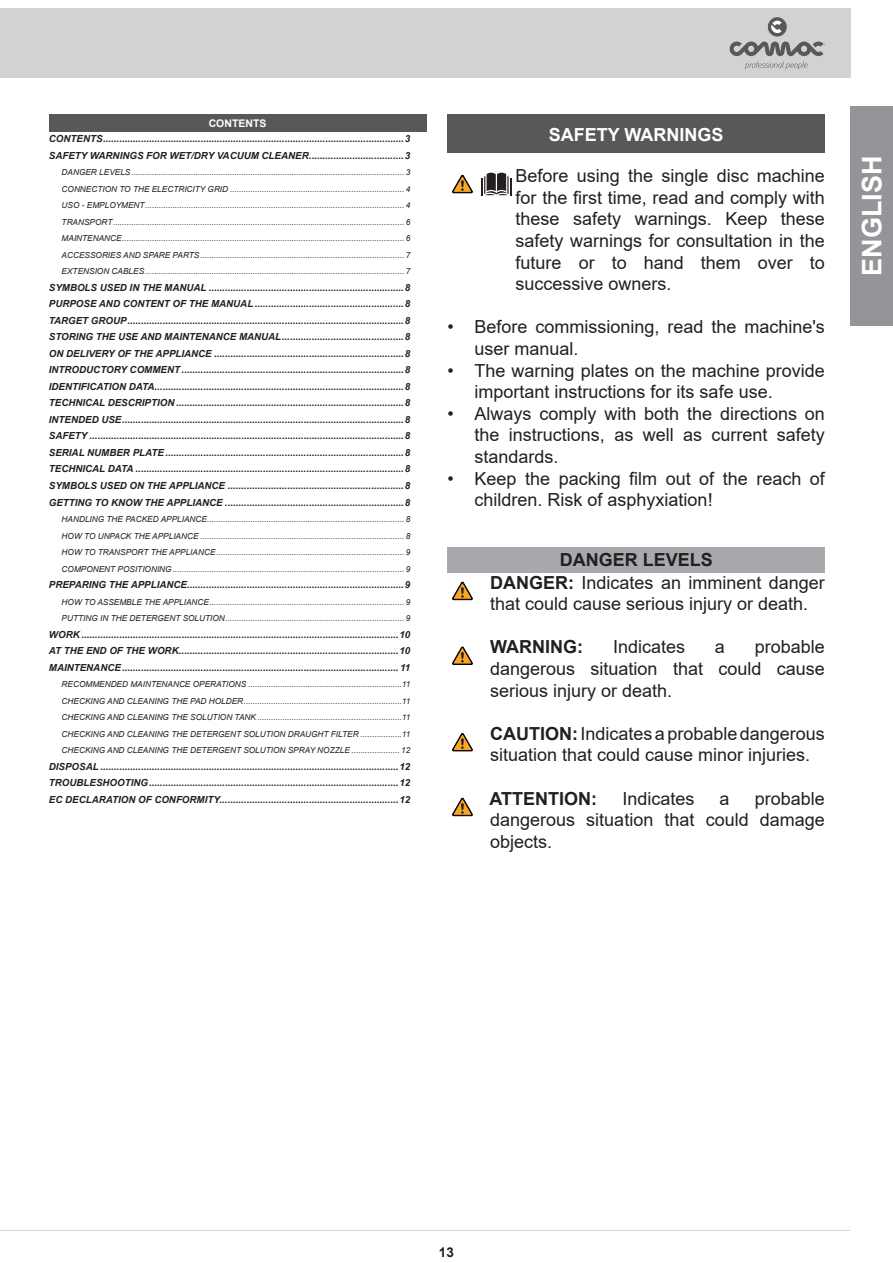
<style>
.page{position:relative;width:893px;height:1263px;background:#fff}
.page>*{position:absolute;margin:0;border:0;box-sizing:border-box;transform-origin:0 0}
.t1{font:700 27px "Arial";color:#fff}
.t2{font:18px/21.6px "Arial";color:#231f20}
.Titoli_paragrafo__IT{font:700 18px "Arial";color:#231f20}
.Titoli_capitolo__IT{font:700 18px "Arial";color:#fff}
.t3{font:700 13.5px "Arial";color:#231f20}
.Titoli_capitolo__IT-2{font:700 10.5px "Arial";color:#fff}
.Titoli_capitoli_somm{font:italic 700 9.75px "Arial";color:#231f20}
.Titoli_paragrafi_som{font:italic 8.25px "Arial";color:#231f20}
.s1{font-weight:700}
</style>
<div class="page">
<div style="left:0;top:9px;width:850px;height:69px;background:#d1d2d4"></div>
<div style="left:768px;top:17px;width:19px;height:20px;background:#57585a;border-radius:50%"></div>
<svg style="left:771px;top:21px;width:11px;height:12px"></svg>
<svg style="left:730px;top:42px;width:95px;height:27px"></svg>
<hr style="left:0;top:1230px;width:850px;height:1px;background:#d1d2d4">
<div style="left:850px;top:106px;width:43px;height:220px;background:#939598"></div>
<div style="left:49px;top:115px;width:377px;height:17px;background:#57585a"></div>
<svg style="left:452px;top:174px;width:21px;height:20px"></svg>
<svg style="left:482px;top:173px;width:29px;height:22px"></svg>
<svg style="left:452px;top:581px;width:21px;height:19px"></svg>
<svg style="left:452px;top:646px;width:21px;height:19px"></svg>
<svg style="left:452px;top:733px;width:21px;height:19px"></svg>
<svg style="left:452px;top:797px;width:21px;height:19px"></svg>
<div style="left:448px;top:115px;width:377px;height:38px;background:#57585a"></div>
<div style="left:448px;top:547px;width:377px;height:25px;background:#a8a9ad"></div>
<p class="Titoli_capitolo__IT-2" style="left:209px;top:116px;width:59px">CONTENTS</p>
<p class="Titoli_capitoli_somm" style="left:49px;top:133px;width:363px">CONTENTS...............................................................................................................3</p>
<p class="Titoli_capitoli_somm" style="left:49px;top:149px;width:363px">SAFETY WARNINGS FOR WET/DRY VACUUM CLEANER...................................3</p>
<p class="Titoli_paragrafi_som" style="left:62px;top:167px;width:350px">DANGER LEVELS....................................................................................................................... 3</p>
<p class="Titoli_paragrafi_som" style="left:62px;top:184px;width:350px">CONNECTION TO THE ELECTRICITY GRID ............................................................................ 4</p>
<p class="Titoli_paragrafi_som" style="left:62px;top:200px;width:350px">USO - EMPLOYMENT................................................................................................................. 4</p>
<p class="Titoli_paragrafi_som" style="left:62px;top:217px;width:350px">TRANSPORT............................................................................................................................... 6</p>
<p class="Titoli_paragrafi_som" style="left:62px;top:233px;width:350px">MAINTENANCE........................................................................................................................... 6</p>
<p class="Titoli_paragrafi_som" style="left:62px;top:250px;width:350px">ACCESSORIES AND SPARE PARTS......................................................................................... 7</p>
<p class="Titoli_paragrafi_som" style="left:62px;top:266px;width:350px">EXTENSION CABLES................................................................................................................. 7</p>
<p class="Titoli_capitoli_somm" style="left:49px;top:281px;width:363px">SYMBOLS USED IN THE MANUAL ........................................................................8</p>
<p class="Titoli_capitoli_somm" style="left:49px;top:298px;width:363px">PURPOSE AND CONTENT OF THE MANUAL.......................................................8</p>
<p class="Titoli_capitoli_somm" style="left:49px;top:314px;width:363px">TARGET GROUP......................................................................................................8</p>
<p class="Titoli_capitoli_somm" style="left:49px;top:331px;width:363px">STORING THE USE AND MAINTENANCE MANUAL.............................................8</p>
<p class="Titoli_capitoli_somm" style="left:49px;top:347px;width:363px">ON DELIVERY OF THE APPLIANCE ......................................................................8</p>
<p class="Titoli_capitoli_somm" style="left:49px;top:364px;width:363px">INTRODUCTORY COMMENT ..................................................................................8</p>
<p class="Titoli_capitoli_somm" style="left:49px;top:380px;width:363px">IDENTIFICATION DATA............................................................................................8</p>
<p class="Titoli_capitoli_somm" style="left:49px;top:397px;width:363px">TECHNICAL DESCRIPTION ....................................................................................8</p>
<p class="Titoli_capitoli_somm" style="left:49px;top:413px;width:363px">INTENDED USE........................................................................................................8</p>
<p class="Titoli_capitoli_somm" style="left:49px;top:430px;width:363px">SAFETY ....................................................................................................................8</p>
<p class="Titoli_capitoli_somm" style="left:49px;top:446px;width:363px">SERIAL NUMBER PLATE........................................................................................8</p>
<p class="Titoli_capitoli_somm" style="left:49px;top:463px;width:363px">TECHNICAL DATA ...................................................................................................8</p>
<p class="Titoli_capitoli_somm" style="left:49px;top:479px;width:363px">SYMBOLS USED ON THE APPLIANCE .................................................................8</p>
<p class="Titoli_capitoli_somm" style="left:49px;top:496px;width:363px">GETTING TO KNOW THE APPLIANCE ..................................................................8</p>
<p class="Titoli_paragrafi_som" style="left:62px;top:514px;width:350px">HANDLING THE PACKED APPLIANCE...................................................................................... 8</p>
<p class="Titoli_paragrafi_som" style="left:62px;top:530px;width:350px">HOW TO UNPACK THE APPLIANCE ......................................................................................... 8</p>
<p class="Titoli_paragrafi_som" style="left:62px;top:547px;width:350px">HOW TO TRANSPORT THE APPLIANCE.................................................................................. 9</p>
<p class="Titoli_paragrafi_som" style="left:62px;top:563px;width:350px">COMPONENT POSITIONING..................................................................................................... 9</p>
<p class="Titoli_capitoli_somm" style="left:49px;top:578px;width:363px">PREPARING THE APPLIANCE................................................................................9</p>
<p class="Titoli_paragrafi_som" style="left:62px;top:596px;width:350px">HOW TO ASSEMBLE THE APPLIANCE..................................................................................... 9</p>
<p class="Titoli_paragrafi_som" style="left:62px;top:613px;width:350px">PUTTING IN THE DETERGENT SOLUTION.............................................................................. 9</p>
<p class="Titoli_capitoli_somm" style="left:49px;top:628px;width:363px">WORK .....................................................................................................................10</p>
<p class="Titoli_capitoli_somm" style="left:49px;top:644px;width:363px">AT THE END OF THE WORK.................................................................................10</p>
<p class="Titoli_capitoli_somm" style="left:49px;top:661px;width:363px">MAINTENANCE...................................................................................................... 11</p>
<p class="Titoli_paragrafi_som" style="left:62px;top:679px;width:350px">RECOMMENDED MAINTENANCE OPERATIONS ...................................................................11</p>
<p class="Titoli_paragrafi_som" style="left:62px;top:695px;width:350px">CHECKING AND CLEANING THE PAD HOLDER.....................................................................11</p>
<p class="Titoli_paragrafi_som" style="left:62px;top:712px;width:350px">CHECKING AND CLEANING THE SOLUTION TANK ...............................................................11</p>
<p class="Titoli_paragrafi_som" style="left:62px;top:728px;width:350px">CHECKING AND CLEANING THE DETERGENT SOLUTION DRAUGHT FILTER ..................11</p>
<p class="Titoli_paragrafi_som" style="left:62px;top:745px;width:350px">CHECKING AND CLEANING THE DETERGENT SOLUTION SPRAY NOZZLE ..................... 12</p>
<p class="Titoli_capitoli_somm" style="left:49px;top:760px;width:363px">DISPOSAL ..............................................................................................................12</p>
<p class="Titoli_capitoli_somm" style="left:49px;top:776px;width:363px">TROUBLESHOOTING............................................................................................12</p>
<p class="Titoli_capitoli_somm" style="left:49px;top:793px;width:363px">EC DECLARATION OF CONFORMITY..................................................................12</p>
<p class="Titoli_capitolo__IT" style="left:549px;top:121px;width:176px">SAFETY WARNINGS</p>
<p class="t2" style="left:516px;top:165px;width:311px;text-align:justify">Before using the single disc machine for the first time, read and comply with these safety warnings. Keep these safety warnings for consultation in the future or to hand them over to successive owners.</p>
<p class="t2" style="left:475px;top:316px;width:352px;text-indent:-27px">• Before commissioning, read the machine's user manual.</p>
<p class="t2" style="left:475px;top:359px;width:352px;text-indent:-27px">• The warning plates on the machine provide important instructions for its safe use.</p>
<p class="t2" style="left:475px;top:402px;width:352px;text-align:justify;text-indent:-27px">• Always comply with both the directions on the instructions, as well as current safety standards.</p>
<p class="t2" style="left:475px;top:467px;width:352px;text-indent:-27px">• Keep the packing film out of the reach of children. Risk of asphyxiation!</p>
<p class="Titoli_paragrafo__IT" style="left:560px;top:547px;width:155px">DANGER LEVELS</p>
<p class="t2" style="left:490px;top:571px;width:336px"><span class="s1">DANGER:</span> Indicates an imminent danger that could cause serious injury or death.</p>
<p class="Titoli_paragrafo__IT" style="left:490px;top:634px;width:94px">WARNING:</p>
<p class="t2" style="left:613px;top:636px;width:74px">Indicates</p>
<p class="t2" style="left:715px;top:636px;width:12px">a</p>
<p class="t2" style="left:490px;top:636px;width:336px;text-align:justify;text-indent:265px">probable dangerous situation that could cause serious injury or death.</p>
<p class="t2" style="left:490px;top:723px;width:336px"><span class="s1">CAUTION:</span> Indicates a probable dangerous situation that could cause minor injuries.</p>
<p class="Titoli_paragrafo__IT" style="left:489px;top:786px;width:109px">ATTENTION:</p>
<p class="t2" style="left:622px;top:787px;width:74px">Indicates</p>
<p class="t2" style="left:720px;top:787px;width:12px">a</p>
<p class="t2" style="left:490px;top:787px;width:336px;text-align:justify;text-indent:265px">probable dangerous situation that could damage objects.</p>
<h1 class="t1" style="left:853px;top:276px;width:122px;rotate:-90deg">ENGLISH</h1>
<h3 class="t3" style="left:439px;top:1243px;width:17px">13</h3>
</div>
